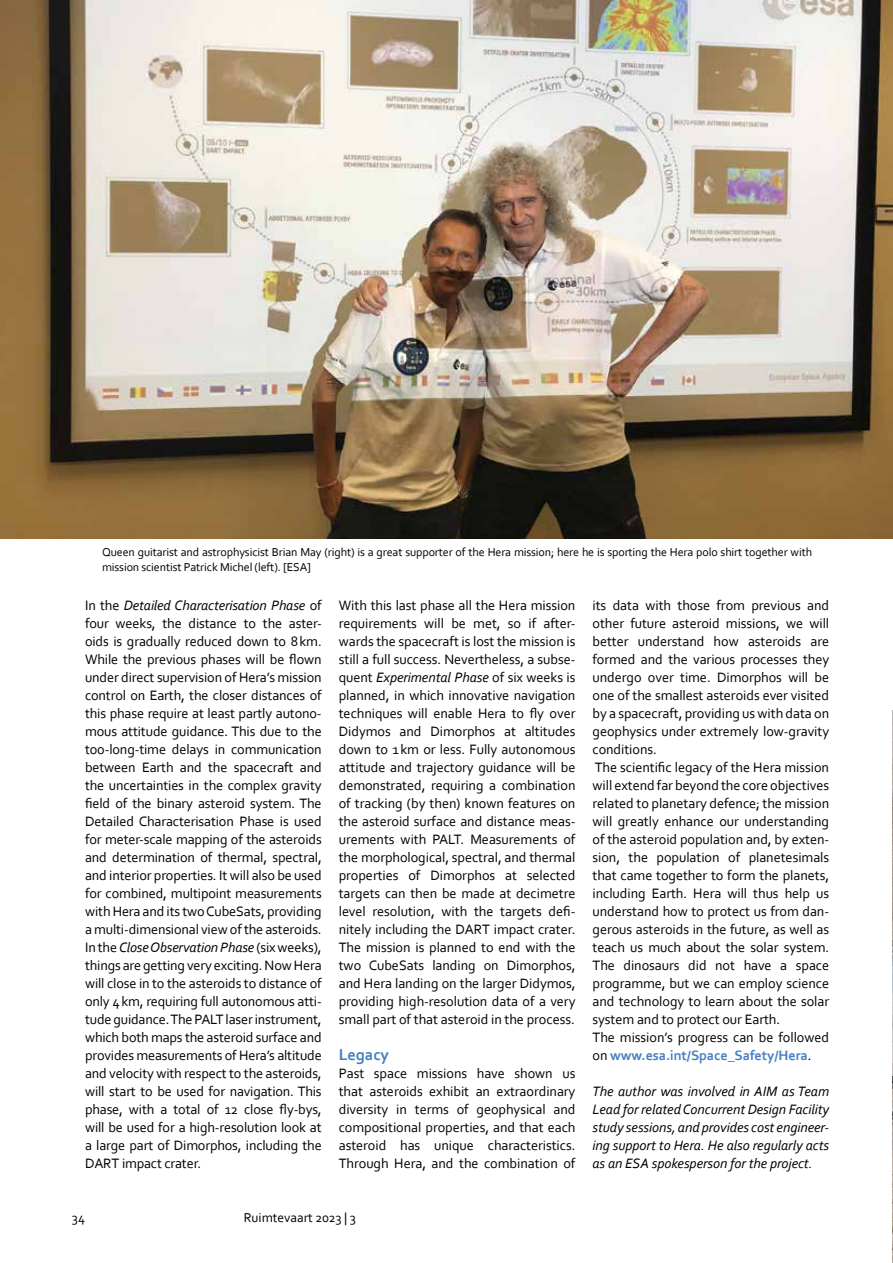
<style>
.page{position:relative;width:893px;height:1263px;background:#fff}
.page>*{position:absolute;margin:0;border:0;box-sizing:border-box;transform-origin:0 0}
.t1{font:700 16.5px "Corbel";letter-spacing:-.005em;color:#447fc1}
.t2{font:14.25px/18px "Corbel";letter-spacing:-.005em;color:#000;text-align:justify}
.t3{font:italic 14.25px/18px "Corbel";letter-spacing:-.005em;color:#000;text-align:justify}
.t4{font:13.5px "Corbel";color:#000}
.t5{font:12px/14.4px "Corbel";letter-spacing:-.01em;color:#000}
.s1{font-style:italic}
.s2{font-weight:700;color:#447fc1}
</style>
<div class="page">
<img style="left:892px;top:710px;width:1px;height:553px">
<img style="left:0;top:0;width:893px;height:538px">
<p class="t5" style="left:102px;top:545px;width:712px">Queen guitarist and astrophysicist Brian May (right) is a great supporter of the Hera mission; here he is sporting the Hera polo shirt together with mission scientist Patrick Michel (left). [ESA]</p>
<p class="t2" style="left:85px;top:596px;width:238px">In the <span class="s1">Detailed Characterisation Phase</span> of four weeks, the distance to the aster&shy;oids is gradually reduced down to 8km.<br>While the previous phases will be flown under direct supervision of Hera’s mission control on Earth, the closer distances of this phase require at least partly autono&shy;mous attitude guidance. This due to the too-long-time delays in communication between Earth and the spacecraft and the uncertainties in the complex gravity field of the binary asteroid system. The Detailed Characterisation Phase is used for meter-scale mapping of the asteroids and determination of thermal, spectral, and interior properties. It will also be used for combined, multipoint measurements with Hera and its two CubeSats, providing a multi-dimensional view of the asteroids.<br>In the <span class="s1">Close Observation Phase</span> (six weeks), things are getting very exciting. Now Hera will close in to the asteroids to distance of only 4km, requiring full autonomous atti&shy;tude guidance. The PALT laser instrument, which both maps the asteroid surface and provides measurements of Hera’s altitude and velocity with respect to the asteroids, will start to be used for navigation. This phase, with a total of 12 close fly-bys, will be used for a high-resolution look at a large part of Dimorphos, including the DART impact crater.</p>
<p class="t2" style="left:339px;top:596px;width:238px">With this last phase all the Hera mission requirements will be met, so if after&shy;wards the spacecraft is lost the mission is still a full success. Nevertheless, a subse&shy;quent <span class="s1">Experimental Phase</span> of six weeks is planned, in which innovative navigation techniques will enable Hera to fly over Didymos and Dimorphos at altitudes down to 1km or less. Fully autonomous attitude and trajectory guidance will be demonstrated, requiring a combination of tracking (by then) known features on the asteroid surface and distance meas&shy;urements with PALT. Measurements of the morphological, spectral, and thermal properties of Dimorphos at selected targets can then be made at decimetre level resolution, with the targets defi&shy;nitely including the DART impact crater.<br>The mission is planned to end with the two CubeSats landing on Dimorphos, and Hera landing on the larger Didymos, providing high-resolution data of a very small part of that asteroid in the process.</p>
<p class="t1" style="left:339px;top:1045px;width:52px">Legacy</p>
<p class="t2" style="left:339px;top:1064px;width:238px">Past space missions have shown us that asteroids exhibit an extraordinary diversity in terms of geophysical and compositional properties, and that each asteroid has unique characteristics.<br>Through Hera, and the combination of</p>
<p class="t4" style="left:72px;top:1209px;width:15px">34</p>
<p class="t4" style="left:244px;top:1209px;width:114px">Ruimtevaart 2023 | 3</p>
<p class="t2" style="left:592px;top:596px;width:238px;text-align:left">its data with those from previous and other future asteroid missions, we will better understand how asteroids are formed and the various processes they undergo over time. Dimorphos will be one of the smallest asteroids ever visited by a spacecraft, providing us with data on geophysics under extremely low-gravity conditions.<br>The scientific legacy of the Hera mission will extend far beyond the core objectives related to planetary defence; the mission will greatly enhance our understanding of the asteroid population and, by exten&shy;sion, the population of planetesimals that came together to form the planets, including Earth. Hera will thus help us understand how to protect us from dan&shy;gerous asteroids in the future, as well as teach us much about the solar system.<br>The dinosaurs did not have a space programme, but we can employ science and technology to learn about the solar system and to protect our Earth.<br>The mission’s progress can be followed on <span class="s2">www.esa.int/Space_Safety/Hera</span>.</p>
<p class="t3" style="left:592px;top:1082px;width:238px">The author was involved in AIM as Team Lead for related Concurrent Design Facility study sessions, and provides cost engineer&shy;ing support to Hera. He also regularly acts as an ESA spokesperson for the project.</p>
</div>
